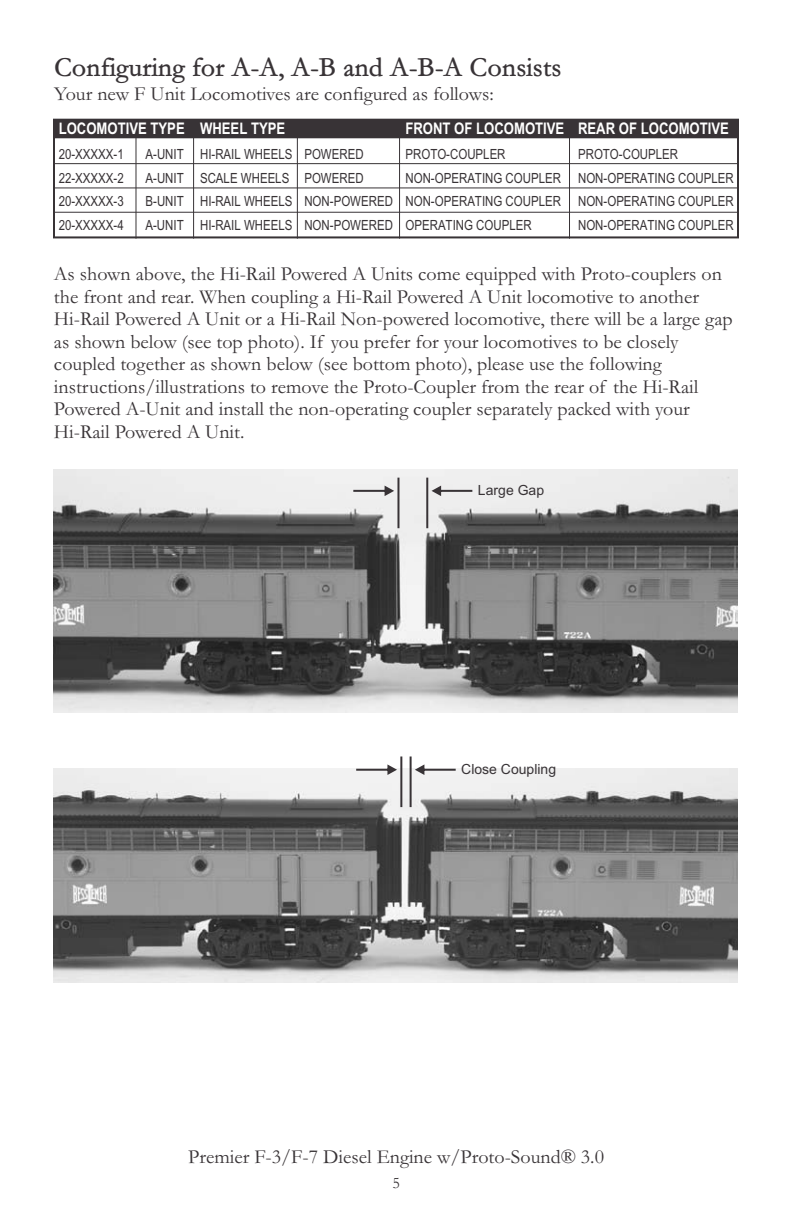
<style>
.page{position:relative;width:792px;height:1224px;background:#fff}
.page>*{position:absolute;margin:0;border:0;box-sizing:border-box;transform-origin:0 0}
.t1{font:500 28px "Garamond";color:#383336}
.t2{font:20px/22.4px "Garamond";color:#383336}
.t3{font:700 16px "Arial Narrow";color:#fff}
.t4{font:16px "Garamond";color:#383336}
.t5{font:14px "Arial Narrow";color:#383336}
.t6{font:14px "Arial";color:#383336}
</style>
<div class="page">
<img style="left:54px;top:768px;width:684px;height:214px">
<img style="left:54px;top:470px;width:684px;height:242px">
<div style="left:53px;top:119px;width:686px;height:119px;border:2px solid #383336"></div>
<div style="left:53px;top:119px;width:686px;height:19px;background:#383336"></div>
<hr style="left:193px;top:136px;width:1px;height:103px;background:#383336">
<hr style="left:297px;top:136px;width:1px;height:103px;background:#383336">
<hr style="left:399px;top:136px;width:1px;height:103px;background:#383336">
<hr style="left:569px;top:136px;width:1px;height:103px;background:#383336">
<hr style="left:135px;top:136px;width:1px;height:103px;background:#383336">
<hr style="left:54px;top:163px;width:684px;height:1px;background:#383336">
<hr style="left:54px;top:187px;width:684px;height:1px;background:#383336">
<hr style="left:54px;top:212px;width:684px;height:1px;background:#383336">
<hr style="left:397px;top:478px;width:2px;height:50px;background:#383336">
<hr style="left:426px;top:478px;width:2px;height:50px;background:#383336">
<svg style="left:353px;top:486px;width:41px;height:10px"></svg>
<svg style="left:432px;top:486px;width:40px;height:10px"></svg>
<hr style="left:400px;top:756px;width:2px;height:51px;background:#383336">
<hr style="left:410px;top:756px;width:2px;height:51px;background:#383336">
<svg style="left:356px;top:764px;width:41px;height:11px"></svg>
<svg style="left:415px;top:764px;width:41px;height:11px"></svg>
<h1 class="t1" style="left:54px;top:57px;width:509px">Configuring for A-A, A-B and A-B-A Consists</h1>
<p class="t2" style="left:54px;top:85px;width:441px">Your new F Unit Locomotives are configured as follows:</p>
<p class="t3" style="left:59px;top:123px;width:228px">LOCOMOTIVE TYPE WHEEL TYPE</p>
<p class="t3" style="left:405px;top:123px;width:325px">FRONT OF LOCOMOTIVE REAR OF LOCOMOTIVE</p>
<p class="t5" style="left:59px;top:149px;width:67px">20-XXXXX-1</p>
<p class="t5" style="left:146px;top:149px;width:220px">A-UNIT HI-RAIL WHEELS POWERED</p>
<p class="t5" style="left:405px;top:149px;width:102px">PROTO-COUPLER</p>
<p class="t5" style="left:578px;top:149px;width:102px">PROTO-COUPLER</p>
<p class="t5" style="left:59px;top:172px;width:67px">22-XXXXX-2</p>
<p class="t5" style="left:146px;top:172px;width:220px">A-UNIT SCALE WHEELS POWERED</p>
<p class="t5" style="left:405px;top:172px;width:330px">NON-OPERATING COUPLER NON-OPERATING COUPLER</p>
<p class="t5" style="left:59px;top:196px;width:67px">20-XXXXX-3</p>
<p class="t5" style="left:146px;top:196px;width:590px">B-UNIT HI-RAIL WHEELS NON-POWERED NON-OPERATING COUPLER NON-OPERATING COUPLER</p>
<p class="t5" style="left:59px;top:220px;width:67px">20-XXXXX-4</p>
<p class="t5" style="left:146px;top:220px;width:388px">A-UNIT HI-RAIL WHEELS NON-POWERED OPERATING COUPLER</p>
<p class="t5" style="left:578px;top:220px;width:157px">NON-OPERATING COUPLER</p>
<p class="t2" style="left:54px;top:265px;width:680px">As shown above, the Hi-Rail Powered A Units come equipped with Proto-couplers on the front and rear. When coupling a Hi-Rail Powered A Unit locomotive to another Hi-Rail Powered A Unit or a Hi-Rail Non-powered locomotive, there will be a large gap as shown below (see top photo). If you prefer for your locomotives to be closely coupled together as shown below (see bottom photo), please use the following instructions/illustrations to remove the Proto-Coupler from the rear of the Hi-Rail Powered A-Unit and install the non-operating coupler separately packed with your Hi-Rail Powered A Unit.</p>
<p class="t6" style="left:478px;top:485px;width:68px">Large Gap</p>
<p class="t6" style="left:461px;top:764px;width:96px">Close Coupling</p>
<p class="t2" style="left:188px;top:1148px;width:417px">Premier F-3/F-7 Diesel Engine w/Proto-Sound® 3.0</p>
<p class="t4" style="left:393px;top:1177px;width:9px">5</p>
</div>
